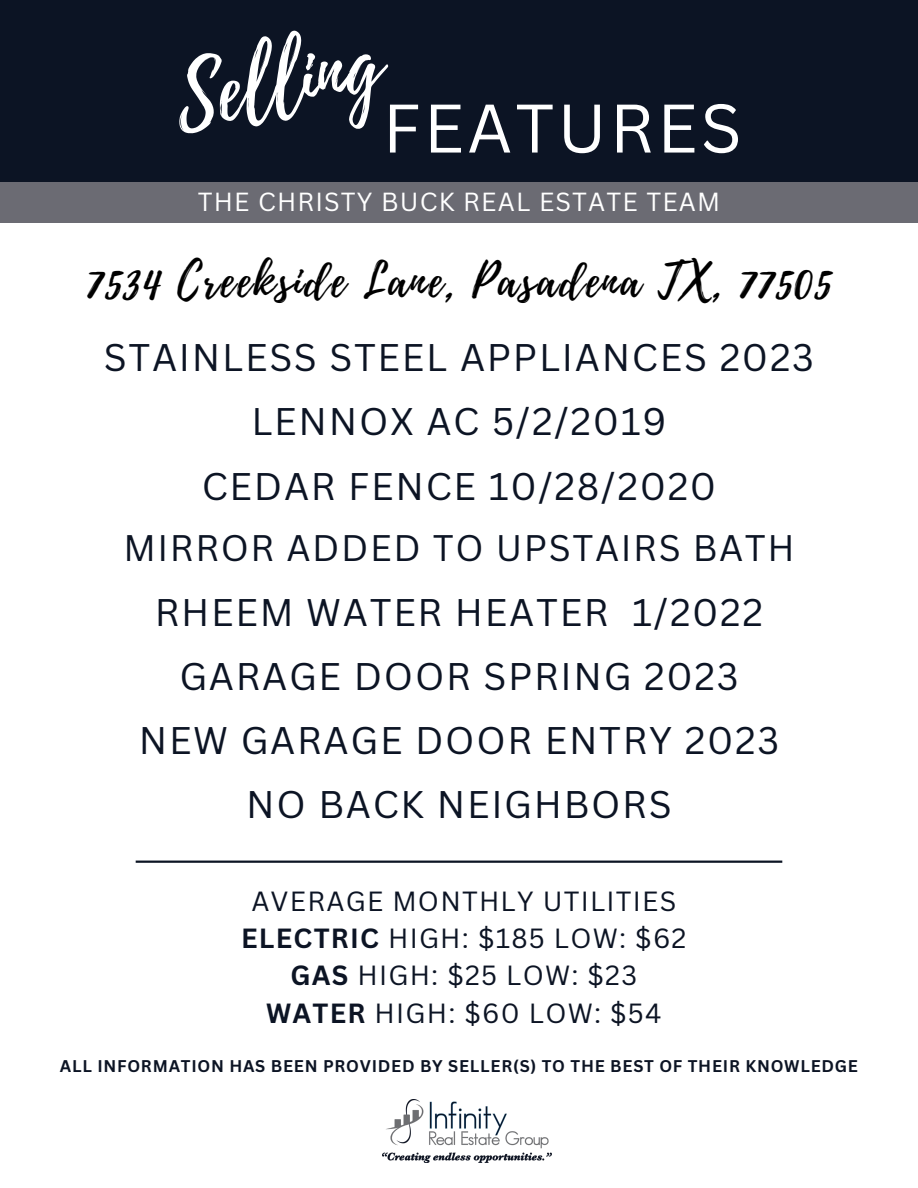
<style>
.page{position:relative;width:918px;height:1188px;background:#fff}
.page>*{position:absolute;margin:0;border:0;box-sizing:border-box;transform-origin:0 0}
.t1{font:84.45px "Playlist Script";color:#fff}
.t2{font:67.05px "Canva Sans";letter-spacing:.045em;color:#fff}
.t3{font:46.5px "Playlist Script";letter-spacing:.045em;color:#000}
.t4{font:37.5px "Canva Sans";letter-spacing:.045em;color:#0c1424}
.t5{font:36px "Canva Sans";letter-spacing:.045em;color:#0c1424}
.t6{font:27px "Canva Sans";letter-spacing:.045em;color:#0c1424}
.t7{font:25.5px "Canva Sans";letter-spacing:.045em;color:#fff}
.t8{font:700 16.5px "Canva Sans";letter-spacing:.045em;color:#0c1424}
.s1{font-weight:700}
</style>
<div class="page">
<img style="left:383px;top:1099px;width:168px;height:63px">
<div style="left:0;top:0;width:918px;height:182px;background:#0c1424"></div>
<div style="left:0;top:182px;width:918px;height:40px;background:#6b6b73"></div>
<hr style="left:136px;top:861px;width:646px;height:2px;background:#0c1424">
<p class="t1" style="left:163px;top:41px;width:211px;rotate:-11deg">Selling</p>
<p class="t2" style="left:383px;top:81px;width:360px">FEATURES</p>
<p class="t7" style="left:198px;top:184px;width:524px">THE CHRISTY BUCK REAL ESTATE TEAM</p>
<p class="t3" style="left:87px;top:248px;width:746px">7534 Creekside Lane, Pasadena TX, 77505</p>
<p class="t4" style="left:104px;top:331px;width:712px">STAINLESS STEEL APPLIANCES 2023</p>
<p class="t4" style="left:251px;top:395px;width:417px">LENNOX AC 5/2/2019</p>
<p class="t4" style="left:202px;top:459px;width:516px">CEDAR FENCE 10/28/2020</p>
<p class="t5" style="left:123px;top:523px;width:673px">MIRROR ADDED TO UPSTAIRS BATH</p>
<p class="t4" style="left:155px;top:585px;width:610px">RHEEM WATER HEATER 1/2022</p>
<p class="t4" style="left:179px;top:650px;width:561px">GARAGE DOOR SPRING 2023</p>
<p class="t4" style="left:139px;top:714px;width:642px">NEW GARAGE DOOR ENTRY 2023</p>
<p class="t4" style="left:246px;top:778px;width:427px">NO BACK NEIGHBORS</p>
<p class="t6" style="left:251px;top:882px;width:426px">AVERAGE MONTHLY UTILITIES</p>
<p class="t6" style="left:241px;top:919px;width:447px"><span class="s1">ELECTRIC</span> HIGH: $185 LOW: $62</p>
<p class="t6" style="left:291px;top:957px;width:348px"><span class="s1">GAS</span> HIGH: $25 LOW: $23</p>
<p class="t6" style="left:266px;top:994px;width:397px"><span class="s1">WATER</span> HIGH: $60 LOW: $54</p>
<p class="t8" style="left:60px;top:1055px;width:800px">ALL INFORMATION HAS BEEN PROVIDED BY SELLER(S) TO THE BEST OF THEIR KNOWLEDGE</p>
</div>
